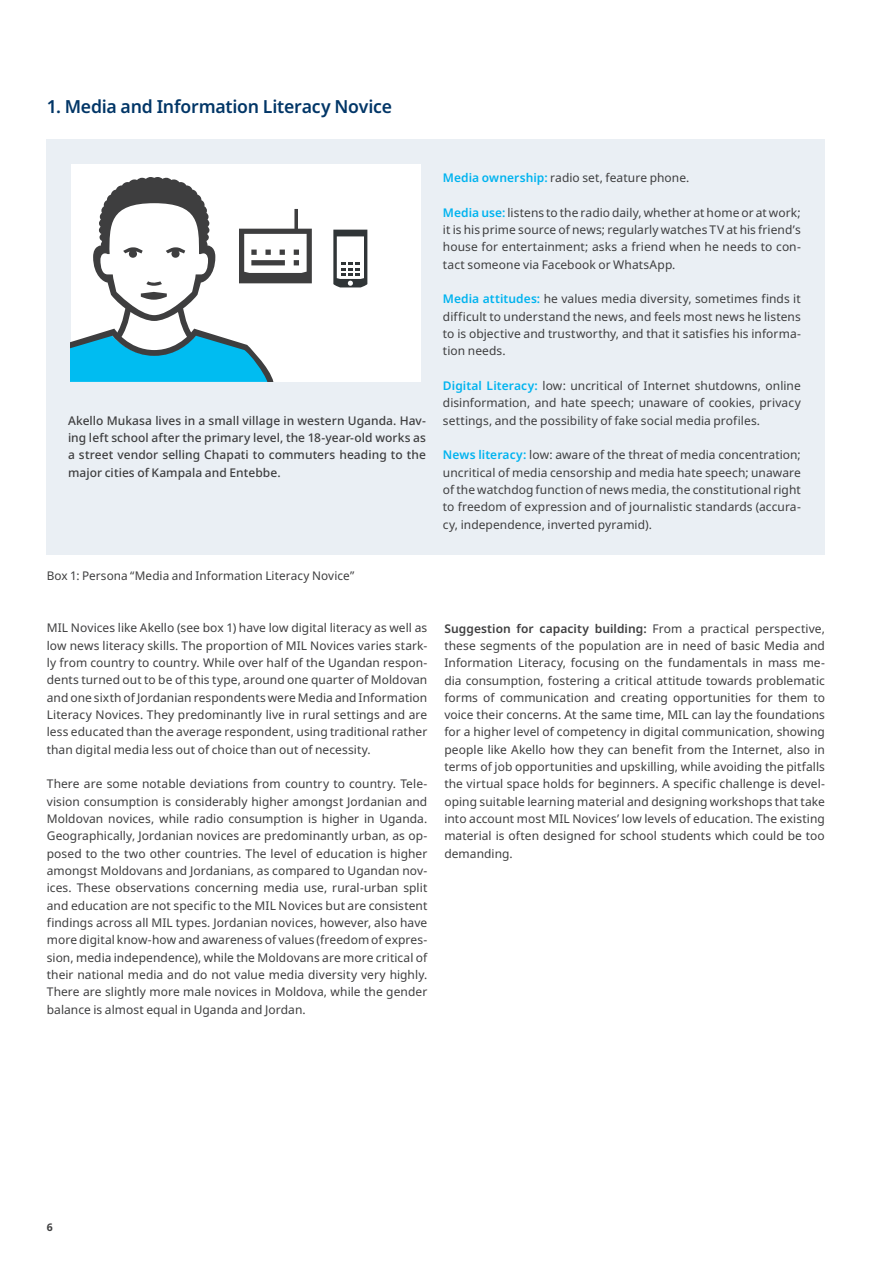
<style>
.page{position:relative;width:893px;height:1263px;background:#fff}
.page>*{position:absolute;margin:0;border:0;box-sizing:border-box;transform-origin:0 0}
.t1{font:600 18px "Noto Sans";letter-spacing:-.015em;color:#023667}
.t2{font:12px/17.4px "Noto Sans";letter-spacing:.005em;color:#3e3e3f;text-align:justify}
.t3{font:500 12px/17.4px "Noto Sans";letter-spacing:.005em;color:#3e3e3f;text-align:justify}
.t4{font:700 10.5px "Noto Sans";color:#3e3e3f}
.s1{font-weight:600;color:#00b3ef}
.s2{font-weight:600}
</style>
<div class="page">
<div style="left:47px;top:139px;width:778px;height:415px;background:#eaeff4"></div>
<div style="left:71px;top:165px;width:349px;height:217px;background:#fff"></div>
<svg style="left:333px;top:230px;width:34px;height:57px"></svg>
<svg style="left:71px;top:177px;width:241px;height:205px"></svg>
<h1 class="t1" style="left:47px;top:93px;width:347px">1. Media and Information Literacy Novice</h1>
<p class="t3" style="left:68px;top:412px;width:359px">Akello Mukasa lives in a small village in western Uganda. Hav&shy;ing left school after the primary level, the 18-year-old works as a street vendor selling Chapati to commuters heading to the major cities of Kampala and Entebbe.</p>
<p class="t2" style="left:47px;top:568px;width:309px">Box 1: Persona “Media and Information Literacy Novice”</p>
<p class="t2" style="left:443px;top:169px;width:248px"><span class="s1">Media ownership:</span> radio set, feature phone.</p>
<p class="t2" style="left:443px;top:204px;width:359px"><span class="s1">Media use:</span> listens to the radio daily, whether at home or at work; it is his prime source of news; regularly watches TV at his friend’s house for entertainment; asks a friend when he needs to con&shy;tact someone via Facebook or WhatsApp.</p>
<p class="t2" style="left:443px;top:290px;width:359px"><span class="s1">Media attitudes:</span> he values media diversity, sometimes finds it difficult to understand the news, and feels most news he listens to is objective and trustworthy, and that it satisfies his informa&shy;tion needs.</p>
<p class="t2" style="left:443px;top:377px;width:359px"><span class="s1">Digital Literacy:</span> low: uncritical of Internet shutdowns, online disinformation, and hate speech; unaware of cookies, privacy settings, and the possibility of fake social media profiles.</p>
<p class="t2" style="left:443px;top:446px;width:359px"><span class="s1">News literacy:</span> low: aware of the threat of media concentration; uncritical of media censorship and media hate speech; unaware of the watchdog function of news media, the constitutional right to freedom of expression and of journalistic standards (accura&shy;cy, independence, inverted pyramid).</p>
<p class="t2" style="left:47px;top:620px;width:382px">MIL Novices like Akello (see box 1) have low digital literacy as well as low news literacy skills. The proportion of MIL Novices varies stark&shy;ly from country to country. While over half of the Ugandan respon&shy;dents turned out to be of this type, around one quarter of Moldovan and one sixth of Jordanian respondents were Media and Information Literacy Novices. They predominantly live in rural settings and are less educated than the average respondent, using traditional rather than digital media less out of choice than out of necessity.</p>
<p class="t2" style="left:47px;top:776px;width:382px">There are some notable deviations from country to country. Tele&shy;vision consumption is considerably higher amongst Jordanian and Moldovan novices, while radio consumption is higher in Uganda.<br>Geographically, Jordanian novices are predominantly urban, as op&shy;posed to the two other countries. The level of education is higher amongst Moldovans and Jordanians, as compared to Ugandan nov&shy;ices. These observations concerning media use, rural-urban split and education are not specific to the MIL Novices but are consistent findings across all MIL types. Jordanian novices, however, also have more digital know-how and awareness of values (freedom of expres&shy;sion, media independence), while the Moldovans are more critical of their national media and do not value media diversity very highly.<br>There are slightly more male novices in Moldova, while the gender balance is almost equal in Uganda and Jordan.</p>
<p class="t2" style="left:444px;top:620px;width:382px"><span class="s2">Suggestion for capacity building:</span> From a practical perspective, these segments of the population are in need of basic Media and Information Literacy, focusing on the fundamentals in mass me&shy;dia consumption, fostering a critical attitude towards problematic forms of communication and creating opportunities for them to voice their concerns. At the same time, MIL can lay the foundations for a higher level of competency in digital communication, showing people like Akello how they can benefit from the Internet, also in terms of job opportunities and upskilling, while avoiding the pitfalls the virtual space holds for beginners. A specific challenge is devel&shy;oping suitable learning material and designing workshops that take into account most MIL Novices’ low levels of education. The existing material is often designed for school students which could be too demanding.</p>
<p class="t4" style="left:47px;top:1220px;width:8px">6</p>
</div>
